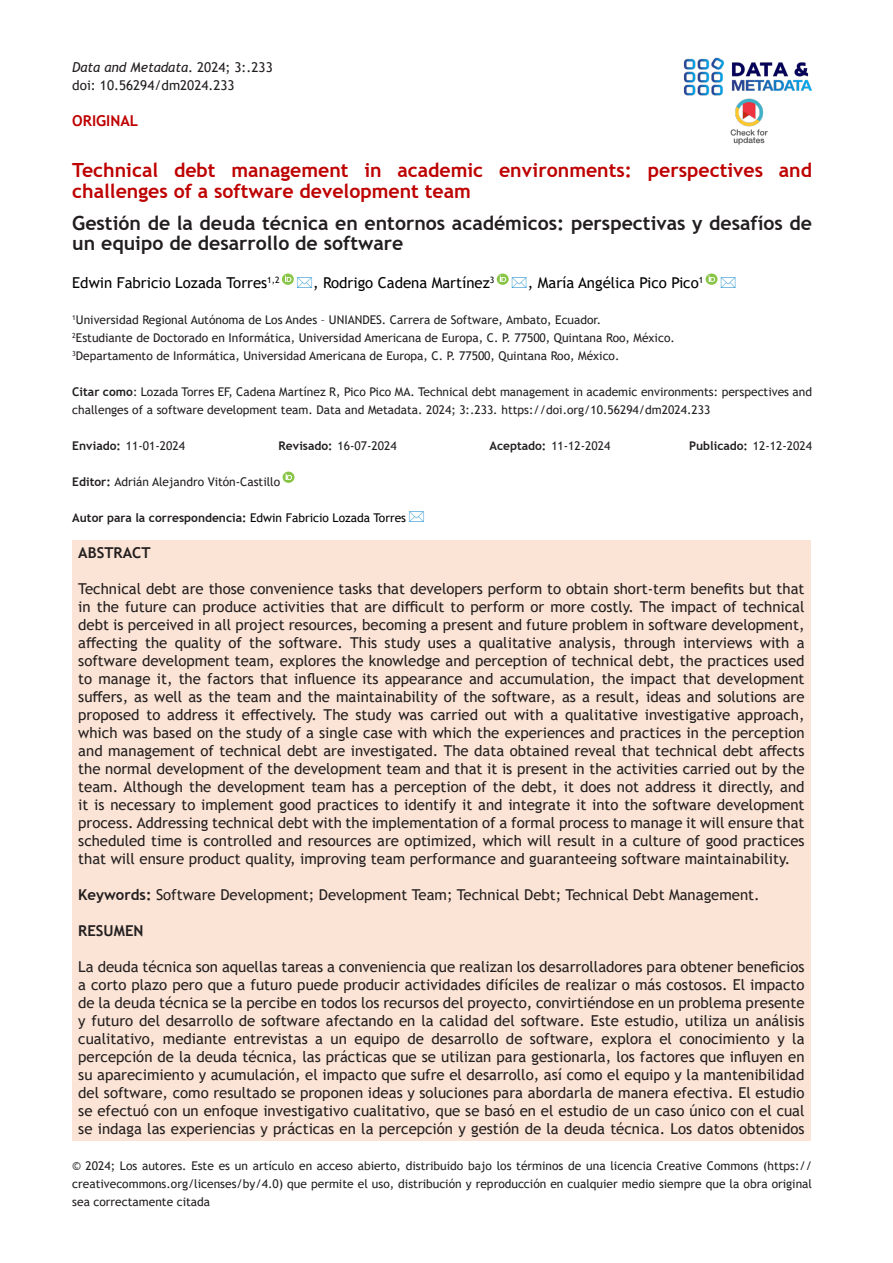
<style>
.page{position:relative;width:893px;height:1263px;background:#fff}
.page>*{position:absolute;margin:0;border:0;box-sizing:border-box;transform-origin:0 0}
.t1{font:700 19.5px/19.5px "Trebuchet MS";color:#231f20}
.t2{font:700 19.5px/21px "Trebuchet MS";color:#be0000}
.t3{font:15px/18px "Trebuchet MS";color:#231f20;text-align:justify}
.t4{font:15px "Trebuchet MS";color:#000}
.t5{font:700 15px "Trebuchet MS";color:#231f20}
.t6{font:700 15px "Trebuchet MS";color:#be0000}
.t7{font:italic 13.5px "Trebuchet MS";color:#231f20}
.t8{font:13.5px "Trebuchet MS";color:#231f20}
.t9{font:12px/18px "Trebuchet MS";color:#231f20;text-align:justify}
.t10{font:700 12px "Trebuchet MS";color:#231f20}
.s1{font-style:normal}
.s2{font-weight:700}
.s3{font-weight:400}
.s4{font-weight:400;color:#000}
</style>
<div class="page">
<img style="left:683px;top:57px;width:129px;height:39px">
<img style="left:730px;top:98px;width:38px;height:47px">
<div style="left:72px;top:540px;width:739px;height:600px;background:#fbe4d5"></div>
<svg style="left:283px;top:472px;width:11px;height:11px"></svg>
<svg style="left:282px;top:274px;width:12px;height:11px"></svg>
<svg style="left:497px;top:274px;width:12px;height:11px"></svg>
<svg style="left:706px;top:274px;width:12px;height:11px"></svg>
<p class="t7" style="left:72px;top:59px;width:202px">Data and Metadata<span class="s1">. 2024; 3:.233</span></p>
<p class="t8" style="left:72px;top:77px;width:164px">doi: 10.56294/dm2024.233</p>
<p class="t6" style="left:72px;top:111px;width:67px">ORIGINAL</p>
<p class="t2" style="left:72px;top:159px;width:741px">Technical debt management in academic environments: perspectives and challenges of a software development team</p>
<p class="t1" style="left:72px;top:214px;width:741px">Gestión de la deuda técnica en entornos académicos: perspectivas y desafíos de un equipo de desarrollo de software</p>
<p class="t4" style="left:72px;top:273px;width:209px">Edwin Fabricio Lozada Torres<sup>1,2</sup></p>
<p class="t4" style="left:313px;top:273px;width:183px">, Rodrigo Cadena Martínez<sup>3</sup></p>
<p class="t4" style="left:528px;top:273px;width:177px">, María Angélica Pico Pico<sup>1</sup></p>
<p class="t9" style="left:72px;top:311px;width:530px"><sup>1</sup>Universidad Regional Autónoma de Los Andes – UNIANDES. Carrera de Software, Ambato, Ecuador.</p>
<p class="t9" style="left:72px;top:329px;width:604px"><sup>2</sup>Estudiante de Doctorado en Informática, Universidad Americana de Europa, C. P. 77500, Quintana Roo, México.</p>
<p class="t9" style="left:72px;top:347px;width:549px"><sup>3</sup>Departamento de Informática, Universidad Americana de Europa, C. P. 77500, Quintana Roo, México.</p>
<p class="t9" style="left:72px;top:383px;width:741px"><span class="s2">Citar como</span>: Lozada Torres EF, Cadena Martínez R, Pico Pico MA. Technical debt management in academic environments: perspectives and challenges of a software development team. Data and Metadata. 2024; 3:.233. https://doi.org/10.56294/dm2024.233</p>
<p class="t9" style="left:72px;top:437px;width:114px"><span class="s2">Enviado:</span> 11-01-2024</p>
<p class="t9" style="left:278px;top:437px;width:120px"><span class="s2">Revisado:</span> 16-07-2024</p>
<p class="t9" style="left:489px;top:437px;width:122px"><span class="s2">Aceptado:</span> 11-12-2024</p>
<p class="t10" style="left:689px;top:438px;width:124px">Publicado: <span class="s3">12-12-2024</span></p>
<p class="t9" style="left:72px;top:473px;width:209px"><span class="s2">Editor:</span> Adrián Alejandro Vitón-Castillo</p>
<p class="t10" style="left:72px;top:510px;width:335px">Autor para la correspondencia: <span class="s4">Edwin Fabricio Lozada Torres</span></p>
<p class="t5" style="left:78px;top:543px;width:74px">ABSTRACT</p>
<p class="t3" style="left:78px;top:580px;width:728px">Technical debt are those convenience tasks that developers perform to obtain short-term benefits but that in the future can produce activities that are difficult to perform or more costly. The impact of technical debt is perceived in all project resources, becoming a present and future problem in software development, affecting the quality of the software. This study uses a qualitative analysis, through interviews with a software development team, explores the knowledge and perception of technical debt, the practices used to manage it, the factors that influence its appearance and accumulation, the impact that development suffers, as well as the team and the maintainability of the software, as a result, ideas and solutions are proposed to address it effectively. The study was carried out with a qualitative investigative approach, which was based on the study of a single case with which the experiences and practices in the perception and management of technical debt are investigated. The data obtained reveal that technical debt affects the normal development of the development team and that it is present in the activities carried out by the team. Although the development team has a perception of the debt, it does not address it directly, and it is necessary to implement good practices to identify it and integrate it into the software development process. Addressing technical debt with the implementation of a formal process to manage it will ensure that scheduled time is controlled and resources are optimized, which will result in a culture of good practices that will ensure product quality, improving team performance and guaranteeing software maintainability.</p>
<p class="t3" style="left:78px;top:886px;width:683px"><span class="s2">Keywords:</span> Software Development; Development Team; Technical Debt; Technical Debt Management.</p>
<p class="t5" style="left:78px;top:921px;width:67px">RESUMEN</p>
<p class="t3" style="left:78px;top:958px;width:728px">La deuda técnica son aquellas tareas a conveniencia que realizan los desarrolladores para obtener beneficios a corto plazo pero que a futuro puede producir actividades difíciles de realizar o más costosos. El impacto de la deuda técnica se la percibe en todos los recursos del proyecto, convirtiéndose en un problema presente y futuro del desarrollo de software afectando en la calidad del software. Este estudio, utiliza un análisis cualitativo, mediante entrevistas a un equipo de desarrollo de software, explora el conocimiento y la percepción de la deuda técnica, las prácticas que se utilizan para gestionarla, los factores que influyen en su aparecimiento y acumulación, el impacto que sufre el desarrollo, así como el equipo y la mantenibilidad del software, como resultado se proponen ideas y soluciones para abordarla de manera efectiva. El estudio se efectuó con un enfoque investigativo cualitativo, que se basó en el estudio de un caso único con el cual se indaga las experiencias y prácticas en la percepción y gestión de la deuda técnica. Los datos obtenidos</p>
<p class="t9" style="left:72px;top:1157px;width:741px">© 2024; Los autores. Este es un artículo en acceso abierto, distribuido bajo los términos de una licencia Creative Commons (https:// creativecommons.org/licenses/by/4.0) que permite el uso, distribución y reproducción en cualquier medio siempre que la obra original sea correctamente citada</p>
</div>
